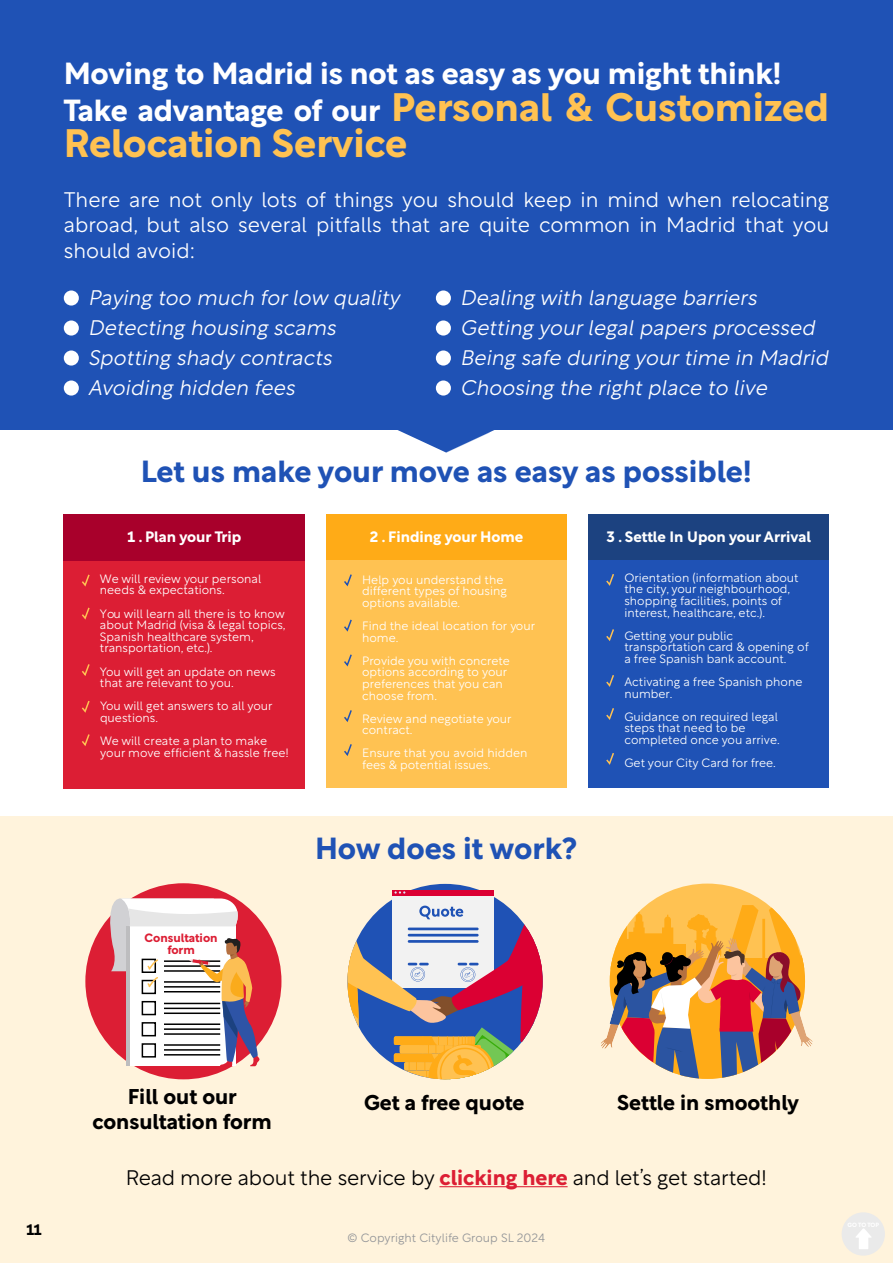
<style>
.page{position:relative;width:893px;height:1263px;background:#fff}
.page>*{position:absolute;margin:0;border:0;box-sizing:border-box;transform-origin:0 0}
.t1{font:700 39px/36.3px "Rotunda";color:#ffc252}
.t2{font:700 30px "Rotunda";color:#1f52b5}
.t3{font:700 30px "Rotunda";letter-spacing:-.005em;color:#fff}
.t4{font:italic 300 21px "Rotunda";color:#fff}
.t5{font:300 21px/25.2px "Rotunda";color:#fff;text-align:justify}
.t6{font:300 21px "Rotunda";letter-spacing:-.01em;color:#000}
.t7{font:700 21px/25.2px "Rotunda";color:#000;text-align:center}
.t8{font:700 15px "Rotunda";color:#000}
.t9{font:700 14.85px "Rotunda";color:#fff}
.t10{font:300 12px/11.6px "Rotunda";color:#fff}
.t11{font:300 12px "Rotunda";color:#939598}
.t12{font:700 11.85px/11.9px "Rotunda";color:#dc1e34;text-align:center}
.s1{font-size:30px;color:#fff}
.s2{font-weight:700;color:#dc1e34}
</style>
<div class="page">
<div style="left:0;top:0;width:893px;height:430px;background:#1f52b5"></div>
<svg style="left:397px;top:430px;width:98px;height:22px"></svg>
<div style="left:0;top:817px;width:893px;height:446px;background:#fff3dc"></div>
<div style="left:326px;top:515px;width:241px;height:46px;background:#ffab17"></div>
<div style="left:326px;top:561px;width:241px;height:227px;background:#ffc252"></div>
<svg style="left:344px;top:574px;width:8px;height:182px"></svg>
<div style="left:588px;top:515px;width:241px;height:46px;background:#1c4280"></div>
<div style="left:588px;top:561px;width:241px;height:227px;background:#1f52b5"></div>
<svg style="left:606px;top:574px;width:8px;height:191px"></svg>
<div style="left:64px;top:320px;width:15px;height:16px;background:#fff;border-radius:50%"></div>
<div style="left:436px;top:320px;width:15px;height:16px;background:#fff;border-radius:50%"></div>
<div style="left:64px;top:290px;width:15px;height:16px;background:#fff;border-radius:50%"></div>
<div style="left:436px;top:290px;width:15px;height:16px;background:#fff;border-radius:50%"></div>
<div style="left:64px;top:350px;width:15px;height:16px;background:#fff;border-radius:50%"></div>
<div style="left:436px;top:350px;width:15px;height:16px;background:#fff;border-radius:50%"></div>
<div style="left:64px;top:380px;width:15px;height:16px;background:#fff;border-radius:50%"></div>
<div style="left:436px;top:380px;width:15px;height:16px;background:#fff;border-radius:50%"></div>
<div style="left:85px;top:883px;width:196px;height:196px;background:#dc1e34;border-radius:50%"></div>
<svg style="left:104px;top:898px;width:156px;height:168px"></svg>
<div style="left:392px;top:895px;width:102px;height:92px;background:#f2f2f2"></div>
<div style="left:392px;top:890px;width:102px;height:5px;background:#db0033"></div>
<svg style="left:394px;top:891px;width:11px;height:3px"></svg>
<svg style="left:348px;top:906px;width:195px;height:173px"></svg>
<div style="left:610px;top:883px;width:195px;height:196px;background:#ffc252;border-radius:50%"></div>
<svg style="left:601px;top:905px;width:212px;height:174px"></svg>
<hr style="left:439px;top:1186px;width:129px;height:1px;background:#dc1e34">
<div style="left:842px;top:1212px;width:43px;height:44px;background:#eaeaea;border-radius:50%"></div>
<svg style="left:856px;top:1228px;width:15px;height:21px"></svg>
<div style="left:64px;top:515px;width:241px;height:46px;background:#a8002b"></div>
<div style="left:64px;top:561px;width:241px;height:227px;background:#dc1e34"></div>
<svg style="left:82px;top:574px;width:8px;height:172px"></svg>
<h2 class="t3" style="left:64px;top:49px;width:719px">Moving to Madrid is not as easy as you might think!</h2>
<h1 class="t1" style="left:64px;top:85px;width:767px"><span class="s1">Take advantage of our</span> Personal &amp; Customized<br>Relocation Service</h1>
<h3 class="t5" style="left:64px;top:185px;width:767px">There are not only lots of things you should keep in mind when relocating abroad, but also several pitfalls that are quite common in Madrid that you should avoid:</h3>
<h3 class="t4" style="left:88px;top:281px;width:318px">Paying too much forlow quality</h3>
<h3 class="t4" style="left:460px;top:281px;width:303px">Dealing with language barriers</h3>
<h3 class="t4" style="left:88px;top:311px;width:254px">Detecting housing scams</h3>
<h3 class="t4" style="left:460px;top:311px;width:361px">Getting yourlegalpapers processed</h3>
<h3 class="t4" style="left:88px;top:341px;width:250px">Spotting shady contracts</h3>
<h3 class="t4" style="left:460px;top:341px;width:374px">Being safe during yourtime in Madrid</h3>
<h3 class="t4" style="left:88px;top:371px;width:213px">Avoiding hidden fees</h3>
<h3 class="t4" style="left:460px;top:371px;width:313px">Choosing the rightplace to live</h3>
<h2 class="t2" style="left:141px;top:447px;width:612px">Let us make your move as easy as possible!</h2>
<p class="t9" style="left:128px;top:524px;width:115px">1 . Plan your Trip</p>
<p class="t10" style="left:100px;top:572px;width:163px">We will review your personal needs &amp; expectations.</p>
<p class="t10" style="left:100px;top:606px;width:187px">You will learn all there is to know about Madrid (visa &amp; legal topics,<br>Spanish healthcare system, transportation, etc.).</p>
<p class="t10" style="left:100px;top:664px;width:177px">You will get an update on news that are relevant to you.</p>
<p class="t10" style="left:100px;top:699px;width:174px">You will get answers to all your questions.</p>
<p class="t10" style="left:100px;top:734px;width:190px">We will create a plan to make your move efficient &amp; hassle free!</p>
<p class="t12" style="left:145px;top:930px;width:75px">Consultation form</p>
<p class="t9" style="left:370px;top:524px;width:155px">2 . Finding your Home</p>
<p class="t10" style="left:362px;top:572px;width:146px">Help you understand the different types of housing options available.</p>
<p class="t10" style="left:362px;top:619px;width:175px">Find the ideal location for your home.</p>
<p class="t10" style="left:362px;top:654px;width:149px">Provide you with concrete options according to your preferences that you can choose from.</p>
<p class="t10" style="left:362px;top:711px;width:151px">Review and negotiate your contract.</p>
<p class="t10" style="left:362px;top:746px;width:167px">Ensure that you avoid hidden fees &amp; potential issues.</p>
<h2 class="t2" style="left:315px;top:824px;width:263px">How does it work?</h2>
<p class="t9" style="left:606px;top:524px;width:206px">3 . Settle In Upon your Arrival</p>
<p class="t10" style="left:624px;top:571px;width:176px">Orientation (information about the city, your neighbourhood, shopping facilities, points of interest, healthcare, etc.).</p>
<p class="t10" style="left:624px;top:629px;width:186px">Getting your public transportation card &amp; opening of a free Spanish bank account.</p>
<p class="t10" style="left:624px;top:675px;width:179px">Activating a free Spanish phone number.</p>
<p class="t10" style="left:624px;top:710px;width:157px">Guidance on required legal steps that need to be completed once you arrive.</p>
<p class="t10" style="left:624px;top:756px;width:153px">Get your City Card for free.</p>
<p class="t8" style="left:26px;top:1217px;width:17px">11</p>
<h3 class="t7" style="left:92px;top:1082px;width:181px">Fill out our consultation form</h3>
<h3 class="t7" style="left:364px;top:1088px;width:162px">Get a free quote</h3>
<h3 class="t7" style="left:617px;top:1088px;width:183px">Settle in smoothly</h3>
<h3 class="t6" style="left:126px;top:1161px;width:643px">Read more about the service by <span class="s2">clicking here</span> and let’s get started!</h3>
<p class="t11" style="left:348px;top:1229px;width:199px">© Copyright Citylife Group SL 2024</p>
</div>
